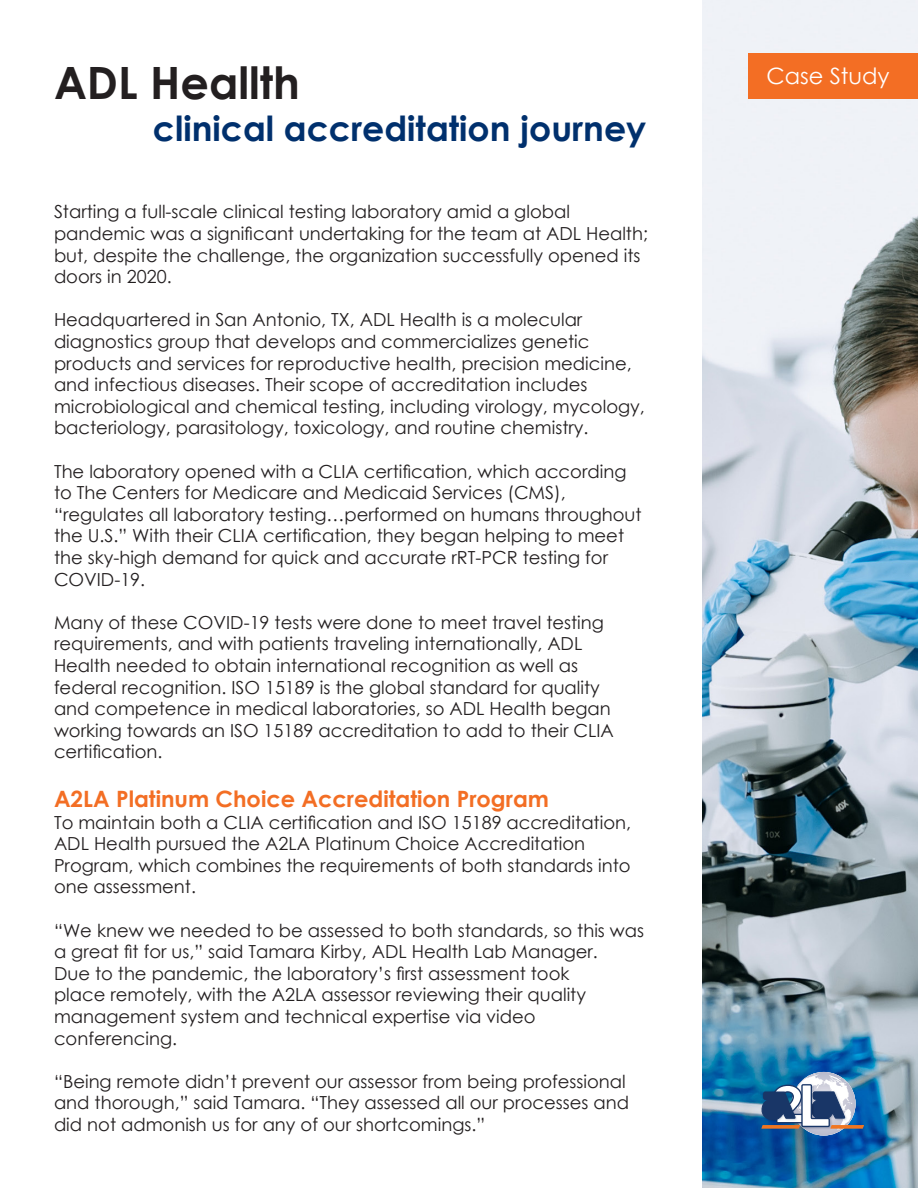
<style>
.page{position:relative;width:918px;height:1188px;background:#fff}
.page>*{position:absolute;margin:0;border:0;box-sizing:border-box;transform-origin:0 0}
.t1{font:700 44.55px "Century Gothic";color:#231f20}
.t2{font:700 34.65px "Century Gothic";color:#00306d}
.t3{font:700 22.5px "Century Gothic";color:#f36e24}
.t4{font:22.5px "Century Gothic";color:#fff}
.t5{font:18px/21.6px "Century Gothic";color:#231f20}
</style>
<div class="page">
<img style="left:702px;top:0;width:216px;height:1188px">
<div style="left:748px;top:53px;width:170px;height:46px;background:#f36e24"></div>
<div style="left:792px;top:1072px;width:64px;height:63px;background:#bdbed0;border-radius:32px"></div>
<svg style="left:761px;top:1074px;width:103px;height:57px;background:#6d89a8"></svg>
<p class="t1" style="left:54px;top:49px;width:247px">ADL Heallth</p>
<p class="t2" style="left:153px;top:102px;width:495px">clinical accreditation journey</p>
<p class="t5" style="left:54px;top:201px;width:596px">Starting a full-scale clinical testing laboratory amid a global pandemic was a significant undertaking for the team at ADL Health; but, despite the challenge, the organization successfully opened its doors in 2020.</p>
<p class="t5" style="left:54px;top:309px;width:592px">Headquartered in San Antonio, TX, ADL Health is a molecular diagnostics group that develops and commercializes genetic products and services for reproductive health, precision medicine, and infectious diseases. Their scope of accreditation includes microbiological and chemical testing, including virology, mycology, bacteriology, parasitology, toxicology, and routine chemistry.</p>
<p class="t5" style="left:54px;top:460px;width:589px">The laboratory opened with a CLIA certification, which according to The Centers for Medicare and Medicaid Services (CMS), “regulates all laboratory testing…performed on humans throughout the U.S.” With their CLIA certification, they began helping to meet the sky-high demand for quick and accurate rRT-PCR testing for COVID-19.</p>
<p class="t5" style="left:54px;top:611px;width:561px">Many of these COVID-19 tests were done to meet travel testing requirements, and with patients traveling internationally, ADL Health needed to obtain international recognition as well as federal recognition. ISO 15189 is the global standard for quality and competence in medical laboratories, so ADL Health began working towards an ISO 15189 accreditation to add to their CLIA certification.</p>
<p class="t3" style="left:54px;top:782px;width:496px">A2LA Platinum Choice Accreditation Program</p>
<p class="t5" style="left:54px;top:811px;width:579px">To maintain both a CLIA certification and ISO 15189 accreditation, ADL Health pursued the A2LA Platinum Choice Accreditation Program, which combines the requirements of both standards into one assessment.</p>
<p class="t5" style="left:54px;top:919px;width:592px">“We knew we needed to be assessed to both standards, so this was a great fit for us,” said Tamara Kirby, ADL Health Lab Manager.</p>
<p class="t5" style="left:54px;top:962px;width:534px">Due to the pandemic, the laboratory’s first assessment took place remotely, with the A2LA assessor reviewing their quality management system and technical expertise via video conferencing.</p>
<p class="t5" style="left:54px;top:1070px;width:577px">“Being remote didn’t prevent our assessor from being professional and thorough,” said Tamara. “They assessed all our processes and did not admonish us for any of our shortcomings.”</p>
<p class="t4" style="left:766px;top:60px;width:125px">Case Study</p>
</div>
